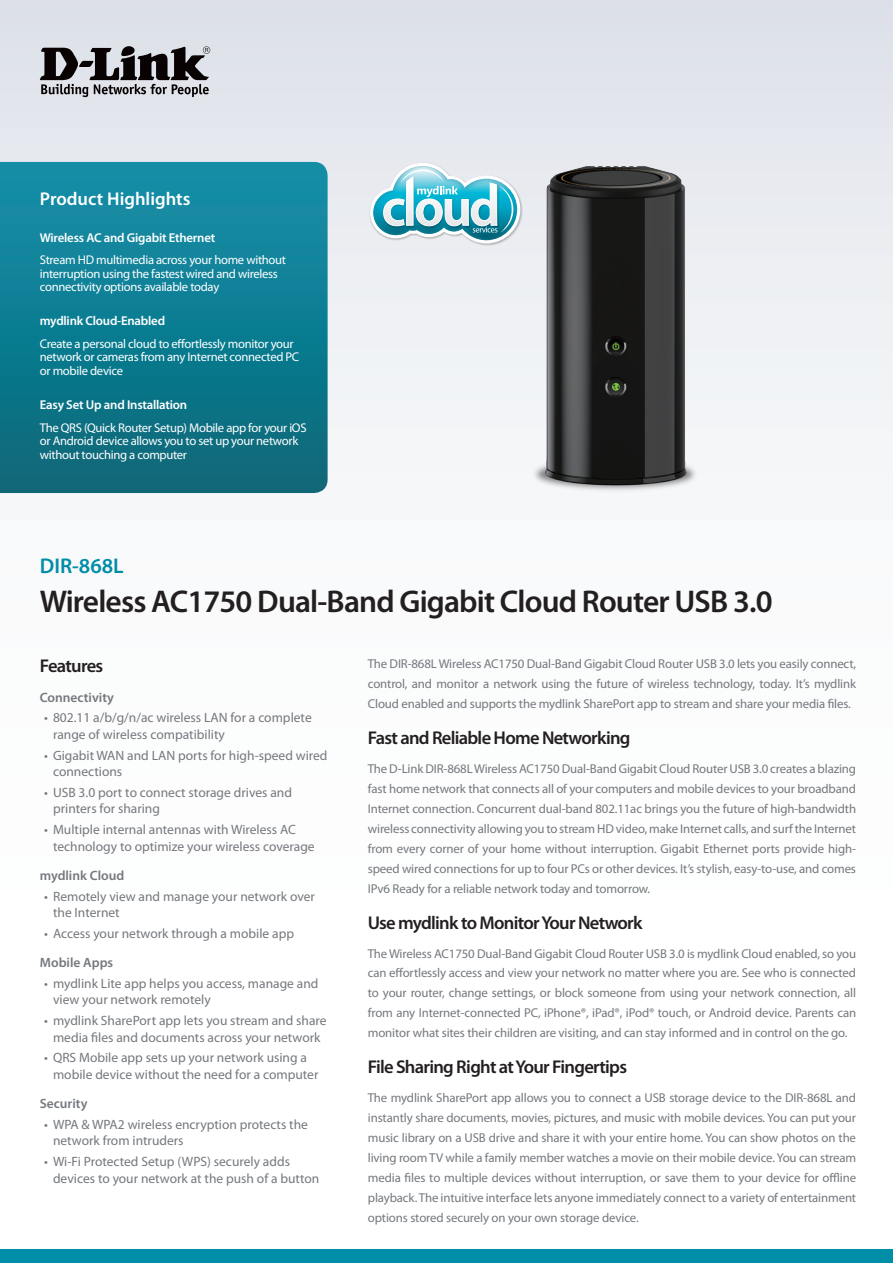
<style>
.page{position:relative;width:893px;height:1263px;background:#fff}
.page>*{position:absolute;margin:0;border:0;box-sizing:border-box;transform-origin:0 0}
.t1{font:600 31.5px "Myriad Pro";letter-spacing:-.025em;color:#231f20}
.t2{font:600 21.3px "Myriad Pro";color:#008da8}
.t3{font:600 18.6px "Myriad Pro";letter-spacing:-.04em;color:#231f20}
.t4{font:600 18.6px "Myriad Pro";color:#fff}
.t5{font:13.5px/16.5px "Myriad Pro";color:#74787d}
.t6{font:600 13.5px "Myriad Pro";color:#74787d}
.t7{font:12.9px/20px "Myriad Pro";letter-spacing:-.01em;color:#74787d;text-align:justify}
.t8{font:600 12.9px "Myriad Pro";letter-spacing:-.015em;color:#fff}
.t9{font:12.6px/13.5px "Myriad Pro";letter-spacing:-.025em;color:#fff}
</style>
<div class="page">
<div style="left:0;top:0;width:893px;height:1084px;background:linear-gradient(to bottom,#e3e6ec,#fff)"></div>
<div style="left:0;top:1249px;width:893px;height:14px;background:#008da8"></div>
<svg style="left:0;top:162px;width:328px;height:331px;background:#0f7c90"></svg>
<svg style="left:40px;top:46px;width:170px;height:51px;background:#807f83"></svg>
<img style="left:369px;top:161px;width:154px;height:85px">
<svg style="left:370px;top:163px;width:150px;height:80px"></svg>
<img style="left:526px;top:148px;width:178px;height:355px">
<h3 class="t4" style="left:40px;top:187px;width:152px">Product Highlights</h3>
<p class="t8" style="left:40px;top:229px;width:177px">Wireless AC and Gigabit Ethernet</p>
<p class="t9" style="left:40px;top:253px;width:248px">Stream HD multimedia across your home without interruption using the fastest wired and wireless connectivity options available today</p>
<p class="t8" style="left:40px;top:313px;width:127px">mydlink Cloud-Enabled</p>
<p class="t9" style="left:40px;top:337px;width:261px">Create a personal cloud to effortlessly monitor your network or cameras from any Internet connected PC or mobile device</p>
<p class="t8" style="left:40px;top:397px;width:149px">Easy Set Up and Installation</p>
<p class="t9" style="left:40px;top:421px;width:268px">The QRS (Quick Router Setup) Mobile app for your iOS or Android device allows you to set up your network without touching a computer</p>
<h2 class="t2" style="left:40px;top:552px;width:85px">DIR-868L</h2>
<h1 class="t1" style="left:40px;top:582px;width:734px">Wireless AC1750 Dual-Band Gigabit Cloud Router USB 3.0</h1>
<h3 class="t3" style="left:40px;top:654px;width:65px">Features</h3>
<p class="t6" style="left:40px;top:688px;width:76px">Connectivity</p>
<p class="t5" style="left:53px;top:709px;width:260px;text-indent:-9px">• 802.11 a/b/g/n/ac wireless LAN for a complete range of wireless compatibility</p>
<p class="t5" style="left:53px;top:747px;width:276px;text-indent:-9px">• Gigabit WAN and LAN ports for high-speed wired connections</p>
<p class="t5" style="left:53px;top:784px;width:240px;text-indent:-9px">• USB 3.0 port to connect storage drives and printers for sharing</p>
<p class="t5" style="left:53px;top:821px;width:263px;text-indent:-9px">• Multiple internal antennas with Wireless AC technology to optimize your wireless coverage</p>
<p class="t6" style="left:40px;top:867px;width:86px">mydlink Cloud</p>
<p class="t5" style="left:53px;top:888px;width:263px;text-indent:-9px">• Remotely view and manage your network over the Internet</p>
<p class="t5" style="left:44px;top:925px;width:251px">• Access your network through a mobile app</p>
<p class="t6" style="left:40px;top:954px;width:75px">Mobile Apps</p>
<p class="t5" style="left:53px;top:975px;width:267px;text-indent:-9px">• mydlink Lite app helps you access, manage and view your network remotely</p>
<p class="t5" style="left:44px;top:1012px;width:284px;text-align:center">• mydlink SharePort app lets you stream and share media files and documents across your network</p>
<p class="t5" style="left:53px;top:1049px;width:267px;text-indent:-9px">• QRS Mobile app sets up your network using a mobile device without the need for a computer</p>
<p class="t6" style="left:40px;top:1095px;width:49px">Security</p>
<p class="t5" style="left:53px;top:1116px;width:256px;text-indent:-9px">• WPA &amp; WPA2 wireless encryption protects the network from intruders</p>
<p class="t5" style="left:53px;top:1153px;width:268px;text-indent:-9px">• Wi-Fi Protected Setup (WPS) securely adds devices to your network at the push of a button</p>
<p class="t7" style="left:368px;top:654px;width:490px">The DIR-868L Wireless AC1750 Dual-Band Gigabit Cloud Router USB 3.0 lets you easily connect, control, and monitor a network using the future of wireless technology, today. It’s mydlink Cloud enabled and supports the mydlink SharePort app to stream and share your media files.</p>
<h3 class="t3" style="left:368px;top:726px;width:264px">Fast and Reliable Home Networking</h3>
<p class="t7" style="left:368px;top:758px;width:490px">The D-Link DIR-868L Wireless AC1750 Dual-Band Gigabit Cloud Router USB 3.0 creates a blazing fast home network that connects all of your computers and mobile devices to your broadband Internet connection. Concurrent dual-band 802.11ac brings you the future of high-bandwidth wireless connectivity allowing you to stream HD video, make Internet calls, and surf the Internet from every corner of your home without interruption. Gigabit Ethernet ports provide high&shy;speed wired connections for up to four PCs or other devices. It’s stylish, easy-to-use, and comes IPv6 Ready for a reliable network today and tomorrow.</p>
<h3 class="t3" style="left:368px;top:910px;width:276px">Use mydlink to Monitor Your Network</h3>
<p class="t7" style="left:368px;top:943px;width:490px">The Wireless AC1750 Dual-Band Gigabit Cloud Router USB 3.0 is mydlink Cloud enabled, so you can effortlessly access and view your network no matter where you are. See who is connected to your router, change settings, or block someone from using your network connection, all from any Internet-connected PC, iPhone®, iPad®, iPod® touch, or Android device. Parents can monitor what sites their children are visiting, and can stay informed and in control on the go.</p>
<h3 class="t3" style="left:368px;top:1055px;width:261px">File Sharing Right at Your Fingertips</h3>
<p class="t7" style="left:368px;top:1088px;width:490px">The mydlink SharePort app allows you to connect a USB storage device to the DIR-868L and instantly share documents, movies, pictures, and music with mobile devices. You can put your music library on a USB drive and share it with your entire home. You can show photos on the living room TV while a family member watches a movie on their mobile device. You can stream media files to multiple devices without interruption, or save them to your device for offline playback. The intuitive interface lets anyone immediately connect to a variety of entertainment options stored securely on your own storage device.</p>
</div>
